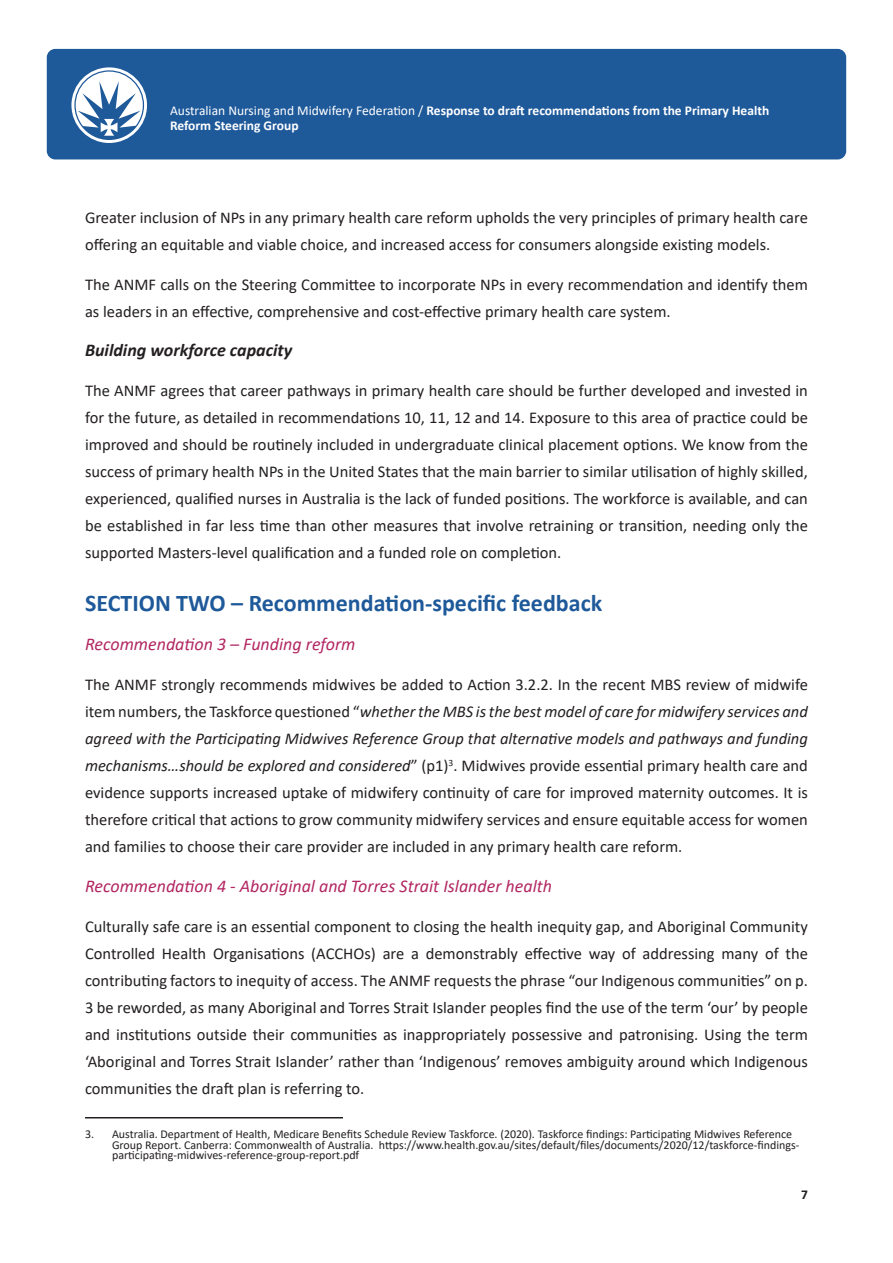
<style>
.page{position:relative;width:893px;height:1263px;background:#fff}
.page>*{position:absolute;margin:0;border:0;box-sizing:border-box;transform-origin:0 0}
.Sub_head_1{font:700 24px "Calibri";color:#1e599a}
.Body_copy{font:italic 18px "Calibri";color:#b22762}
.Body_copy-2{font:italic 700 18px "Calibri";color:#231f20}
.Body_copy-3{font:16.5px/27px "Calibri";color:#231f20;text-align:justify}
.t1{font:700 13.5px/14.5px "Calibri";color:#fff}
.t2{font:700 13.5px "Calibri";color:#231f20}
.t3{font:12px/10.5px "Calibri";color:#231f20}
.s1{font-weight:400}
.s2{font-style:italic}
</style>
<div class="page">
<div style="left:47px;top:49px;width:799px;height:110px;background:#1e599a;border-radius:9px"></div>
<svg style="left:71px;top:67px;width:76px;height:76px"></svg>
<hr style="left:85px;top:1117px;width:258px;height:1px;background:#231f20">
<p class="t1" style="left:170px;top:103px;width:601px"><span class="s1">Australian Nursing and Midwifery Federation /</span> Response to draft recommendations from the Primary Health<br>Reform Steering Group</p>
<p class="Body_copy-3" style="left:85px;top:203px;width:724px">Greater inclusion of NPs in any primary health care reform upholds the very principles of primary health care offering an equitable and viable choice, and increased access for consumers alongside existing models.</p>
<p class="Body_copy-3" style="left:85px;top:270px;width:724px">The ANMF calls on the Steering Committee to incorporate NPs in every recommendation and identify them as leaders in an effective, comprehensive and cost-effective primary health care system.</p>
<p class="Body_copy-2" style="left:85px;top:338px;width:209px">Building workforce capacity</p>
<p class="Body_copy-3" style="left:85px;top:377px;width:724px">The ANMF agrees that career pathways in primary health care should be further developed and invested in for the future, as detailed in recommendations 10, 11, 12 and 14. Exposure to this area of practice could be improved and should be routinely included in undergraduate clinical placement options. We know from the success of primary health NPs in the United States that the main barrier to similar utilisation of highly skilled, experienced, qualified nurses in Australia is the lack of funded positions. The workforce is available, and can be established in far less time than other measures that involve retraining or transition, needing only the supported Masters-level qualification and a funded role on completion.</p>
<p class="Sub_head_1" style="left:85px;top:586px;width:519px">SECTION TWO – Recommendation-specific feedback</p>
<p class="Body_copy" style="left:85px;top:632px;width:272px">Recommendation 3 – Funding reform</p>
<p class="Body_copy-3" style="left:85px;top:671px;width:724px">The ANMF strongly recommends midwives be added to Action 3.2.2. In the recent MBS review of midwife item numbers, the Taskforce questioned “<span class="s2">whether the MBS is the best model of care for midwifery services and agreed with the Participating Midwives Reference Group that alternative models and pathways and funding mechanisms…should be explored and considered</span>” (p1)<sup>3</sup>. Midwives provide essential primary health care and evidence supports increased uptake of midwifery continuity of care for improved maternity outcomes. It is therefore critical that actions to grow community midwifery services and ensure equitable access for women and families to choose their care provider are included in any primary health care reform.</p>
<p class="Body_copy" style="left:85px;top:873px;width:469px">Recommendation 4 - Aboriginal and Torres Strait Islander health</p>
<p class="Body_copy-3" style="left:85px;top:912px;width:724px">Culturally safe care is an essential component to closing the health inequity gap, and Aboriginal Community Controlled Health Organisations (ACCHOs) are a demonstrably effective way of addressing many of the contributing factors to inequity of access. The ANMF requests the phrase “our Indigenous communities” on p.<br>3 be reworded, as many Aboriginal and Torres Strait Islander peoples find the use of the term ‘our’ by people and institutions outside their communities as inappropriately possessive and patronising. Using the term ‘Aboriginal and Torres Strait Islander’ rather than ‘Indigenous’ removes ambiguity around which Indigenous communities the draft plan is referring to.</p>
<p class="t3" style="left:112px;top:1128px;width:689px;text-indent:-27px">3. Australia. Department of Health, Medicare Benefits Schedule Review Taskforce. (2020). Taskforce findings: Participating Midwives Reference<br>Group Report. Canberra: Commonwealth of Australia. https://www.health.gov.au/sites/default/files/documents/2020/12/taskforce-findings&shy;participating-midwives-reference-group-report.pdf</p>
<p class="t2" style="left:801px;top:1185px;width:8px">7</p>
</div>
